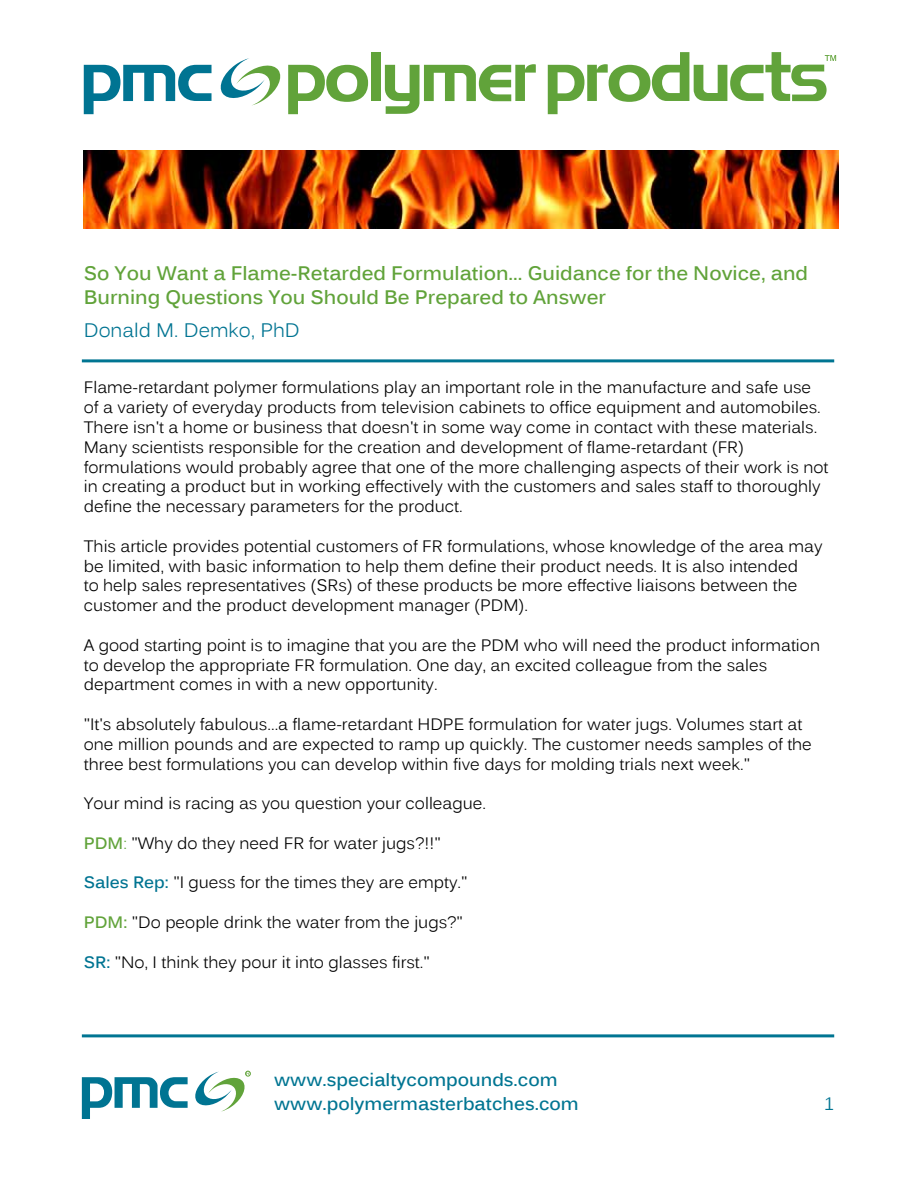
<style>
.page{position:relative;width:918px;height:1188px;background:#fff}
.page>*{position:absolute;margin:0;border:0;box-sizing:border-box;transform-origin:0 0}
.t1{font:700 19.5px/23.4px "Kalinga";color:#61a33a}
.t2{font:19.5px "Kalinga";color:#007492}
.t3{font:700 18px "Kalinga";color:#007592}
.t4{font:18px "Kalinga";color:#007492}
.t5{font:16.5px/19.8px "Kalinga";color:#000}
.s1{font-weight:700;color:#61a33a}
.s2{color:#61a33a}
.s3{font-weight:700;color:#007492}
</style>
<div class="page">
<hr style="left:82px;top:1034px;width:752px;height:3px;background:#007592">
<svg style="left:82px;top:1071px;width:169px;height:48px"></svg>
<svg style="left:84px;top:65px;width:128px;height:49px"></svg>
<div style="left:371px;top:52px;width:10px;height:49px;background:#61a33a"></div>
<svg style="left:385px;top:64px;width:151px;height:50px"></svg>
<svg style="left:548px;top:52px;width:288px;height:62px"></svg>
<svg style="left:220px;top:58px;width:148px;height:56px"></svg>
<hr style="left:82px;top:359px;width:752px;height:3px;background:#007592">
<img style="left:84px;top:151px;width:754px;height:77px">
<p class="t1" style="left:84px;top:263px;width:726px">So You Want a Flame-Retarded Formulation... Guidance for the Novice, and<br>Burning Questions You Should Be Prepared to Answer</p>
<p class="t2" style="left:84px;top:318px;width:218px">Donald M. Demko, PhD</p>
<p class="t5" style="left:84px;top:378px;width:746px">Flame-retardant polymer formulations play an important role in the manufacture and safe use of a variety of everyday products from television cabinets to office equipment and automobiles.<br>There isn't a home or business that doesn't in some way come in contact with these materials.<br>Many scientists responsible for the creation and development of flame-retardant (FR) formulations would probably agree that one of the more challenging aspects of their work is not in creating a product but in working effectively with the customers and sales staff to thoroughly define the necessary parameters for the product.</p>
<p class="t5" style="left:84px;top:536px;width:740px">This article provides potential customers of FR formulations, whose knowledge of the area may be limited, with basic information to help them define their product needs. It is also intended<br>to help sales representatives (SRs) of these products be more effective liaisons between the customer and the product development manager (PDM).</p>
<p class="t5" style="left:84px;top:635px;width:738px">A good starting point is to imagine that you are the PDM who will need the product information to develop the appropriate FR formulation. One day, an excited colleague from the sales department comes in with a new opportunity.</p>
<p class="t5" style="left:84px;top:715px;width:730px">"It's absolutely fabulous...a flame-retardant HDPE formulation for water jugs. Volumes start at one million pounds and are expected to ramp up quickly. The customer needs samples of the three best formulations you can develop within five days for molding trials next week."</p>
<p class="t5" style="left:84px;top:794px;width:404px">Your mind is racing as you question your colleague.</p>
<p class="t5" style="left:84px;top:833px;width:359px"><span class="s1">PDM</span><span class="s2">:</span> "Why do they need FR for water jugs?!!"</p>
<p class="t5" style="left:84px;top:873px;width:385px"><span class="s3">Sales Rep:</span> "I guess for the times they are empty."</p>
<p class="t5" style="left:84px;top:913px;width:381px"><span class="s1">PDM:</span> "Do people drink the water from the jugs?"</p>
<p class="t5" style="left:84px;top:952px;width:348px"><span class="s3">SR:</span> "No, I think they pour it into glasses first."</p>
<p class="t3" style="left:274px;top:1068px;width:285px">www.specialtycompounds.com</p>
<p class="t3" style="left:274px;top:1092px;width:306px">www.polymermasterbatches.com</p>
<p class="t4" style="left:824px;top:1092px;width:12px">1</p>
</div>
